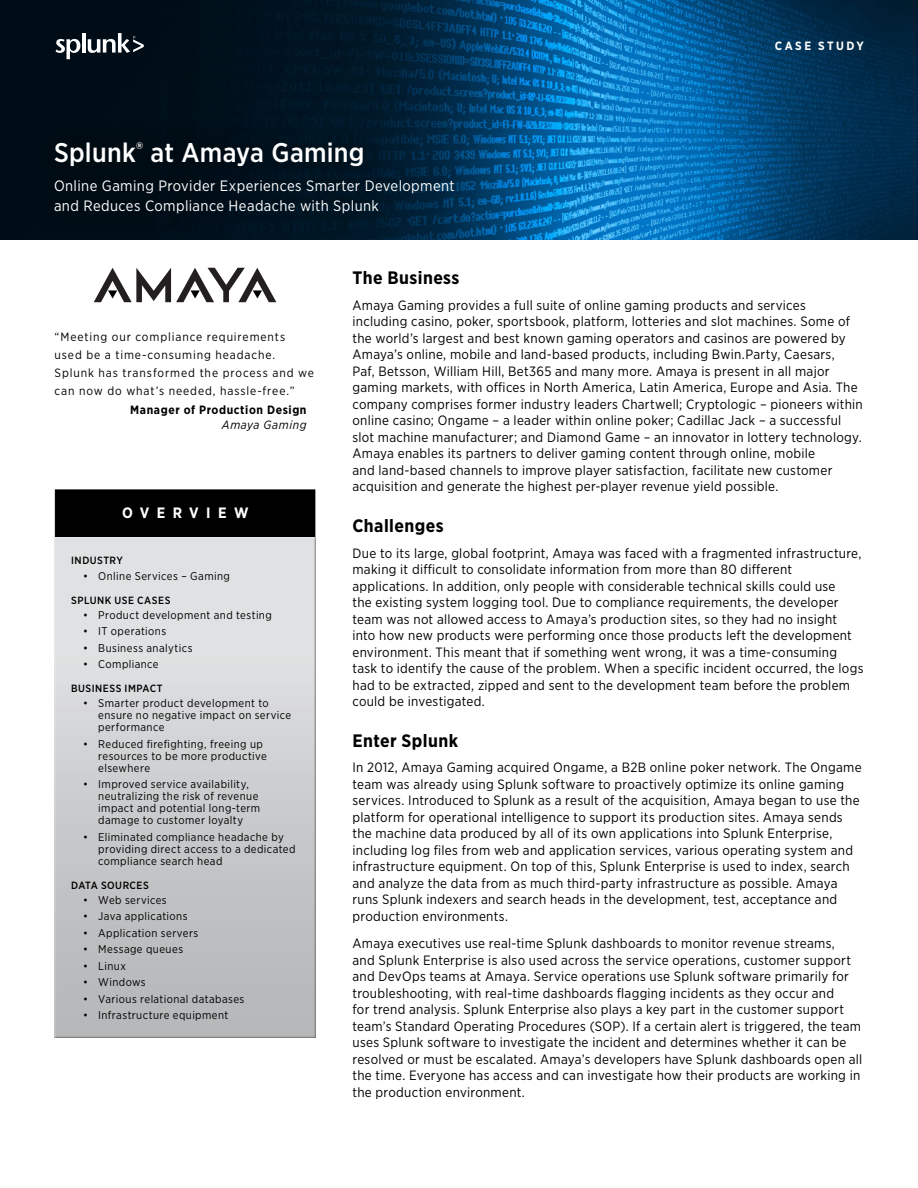
<style>
.page{position:relative;width:918px;height:1188px;background:#fff}
.page>*{position:absolute;margin:0;border:0;box-sizing:border-box;transform-origin:0 0}
.t1{font:500 27px "Gotham Narrow";letter-spacing:.01em;color:#fff}
.t2{font:700 18px "Gotham Narrow";letter-spacing:.025em;color:#000}
.t3{font:15px/19.5px "Gotham Narrow";letter-spacing:.025em;color:#fff}
.t4{font:700 15px "Gotham Narrow";letter-spacing:.49em;color:#fff}
.t5{font:13.5px/16.5px "Gotham Narrow";letter-spacing:.02em;color:#000}
.t6{font:12px/18px "Gotham Narrow";letter-spacing:.075em;color:#000}
.t7{font:700 12px "Gotham Narrow";letter-spacing:.05em;color:#000}
.t8{font:italic 12px "Gotham Narrow";letter-spacing:.05em;color:#000}
.t9{font:700 12px "Gotham Narrow";letter-spacing:.205em;color:#fff}
.t10{font:11.25px/12px "Gotham Narrow";letter-spacing:.035em;color:#000}
.t11{font:500 10.5px "Gotham Narrow";letter-spacing:.045em;color:#000}
</style>
<div class="page">
<img style="left:0;top:0;width:918px;height:240px">
<svg style="left:32px;top:119px;width:444px;height:116px;background:#001422"></svg>
<svg style="left:56px;top:39px;width:24px;height:20px"></svg>
<hr style="left:82px;top:33px;width:3px;height:20px;background:#fff">
<svg style="left:88px;top:33px;width:56px;height:20px"></svg>
<div style="left:54px;top:536px;width:264px;height:503px;background:#000;opacity:.75"></div>
<div style="left:54px;top:489px;width:263px;height:49px;background:#000"></div>
<svg style="left:94px;top:268px;width:182px;height:34px"></svg>
<h1 class="t1" style="left:54px;top:135px;width:312px">Splunk<sup>®</sup> at Amaya Gaming</h1>
<p class="t3" style="left:54px;top:176px;width:402px">Online Gaming Provider Experiences Smarter Development and Reduces Compliance Headache with Splunk</p>
<p class="t9" style="left:775px;top:38px;width:91px">CASE STUDY</p>
<p class="t6" style="left:55px;top:327px;width:261px">“Meeting our compliance requirements used be a time-consuming headache.<br>Splunk has transformed the process and we can now do what’s needed, hassle-free.”</p>
<p class="t7" style="left:130px;top:402px;width:178px">Manager of Production Design</p>
<p class="t8" style="left:222px;top:417px;width:86px">Amaya Gaming</p>
<p class="t4" style="left:122px;top:503px;width:128px">OVERVIEW</p>
<p class="t11" style="left:71px;top:554px;width:53px">INDUSTRY</p>
<p class="t10" style="left:83px;top:570px;width:148px">• Online Services – Gaming</p>
<p class="t11" style="left:71px;top:594px;width:101px">SPLUNK USE CASES</p>
<p class="t10" style="left:83px;top:609px;width:190px">• Product development and testing</p>
<p class="t10" style="left:83px;top:625px;width:84px">• IT operations</p>
<p class="t10" style="left:83px;top:642px;width:111px">• Business analytics</p>
<p class="t10" style="left:83px;top:658px;width:77px">• Compliance</p>
<p class="t11" style="left:71px;top:682px;width:93px">BUSINESS IMPACT</p>
<p class="t10" style="left:98px;top:697px;width:194px;text-indent:-15px">• Smarter product development to ensure no negative impact on service performance</p>
<p class="t10" style="left:98px;top:738px;width:170px;text-indent:-15px">• Reduced firefighting, freeing up resources to be more productive elsewhere</p>
<p class="t10" style="left:98px;top:778px;width:164px;text-indent:-15px">• Improved service availability, neutralizing the risk of revenue impact and potential long-term damage to customer loyalty</p>
<p class="t10" style="left:98px;top:831px;width:199px;text-indent:-15px">• Eliminated compliance headache by providing direct access to a dedicated compliance search head</p>
<p class="t11" style="left:71px;top:879px;width:79px">DATA SOURCES</p>
<p class="t10" style="left:83px;top:894px;width:85px">• Web services</p>
<p class="t10" style="left:83px;top:910px;width:106px">• Java applications</p>
<p class="t10" style="left:83px;top:927px;width:117px">• Application servers</p>
<p class="t10" style="left:83px;top:943px;width:101px">• Message queues</p>
<p class="t10" style="left:83px;top:960px;width:44px">• Linux</p>
<p class="t10" style="left:83px;top:976px;width:64px">• Windows</p>
<p class="t10" style="left:83px;top:993px;width:163px">• Various relational databases</p>
<p class="t10" style="left:83px;top:1009px;width:147px">• Infrastructure equipment</p>
<h2 class="t2" style="left:352px;top:267px;width:109px">The Business</h2>
<p class="t5" style="left:352px;top:297px;width:512px">Amaya Gaming provides a full suite of online gaming products and services including casino, poker, sportsbook, platform, lotteries and slot machines. Some of the world’s largest and best known gaming operators and casinos are powered by Amaya’s online, mobile and land-based products, including Bwin.Party, Caesars,<br>Paf, Betsson, William Hill, Bet365 and many more. Amaya is present in all major gaming markets, with offices in North America, Latin America, Europe and Asia. The company comprises former industry leaders Chartwell; Cryptologic – pioneers within online casino; Ongame – a leader within online poker; Cadillac Jack – a successful slot machine manufacturer; and Diamond Game – an innovator in lottery technology.<br>Amaya enables its partners to deliver gaming content through online, mobile<br>and land-based channels to improve player satisfaction, facilitate new customer acquisition and generate the highest per-player revenue yield possible.</p>
<h2 class="t2" style="left:352px;top:514px;width:93px">Challenges</h2>
<p class="t5" style="left:352px;top:544px;width:512px">Due to its large, global footprint, Amaya was faced with a fragmented infrastructure, making it difficult to consolidate information from more than 80 different applications. In addition, only people with considerable technical skills could use<br>the existing system logging tool. Due to compliance requirements, the developer team was not allowed access to Amaya’s production sites, so they had no insight<br>into how new products were performing once those products left the development environment. This meant that if something went wrong, it was a time-consuming task to identify the cause of the problem. When a specific incident occurred, the logs had to be extracted, zipped and sent to the development team before the problem could be investigated.</p>
<h2 class="t2" style="left:352px;top:729px;width:107px">Enter Splunk</h2>
<p class="t5" style="left:352px;top:759px;width:511px">In 2012, Amaya Gaming acquired Ongame, a B2B online poker network. The Ongame team was already using Splunk software to proactively optimize its online gaming services. Introduced to Splunk as a result of the acquisition, Amaya began to use the platform for operational intelligence to support its production sites. Amaya sends the machine data produced by all of its own applications into Splunk Enterprise, including log files from web and application services, various operating system and infrastructure equipment. On top of this, Splunk Enterprise is used to index, search and analyze the data from as much third-party infrastructure as possible. Amaya runs Splunk indexers and search heads in the development, test, acceptance and production environments.</p>
<p class="t5" style="left:352px;top:935px;width:511px">Amaya executives use real-time Splunk dashboards to monitor revenue streams,<br>and Splunk Enterprise is also used across the service operations, customer support and DevOps teams at Amaya. Service operations use Splunk software primarily for troubleshooting, with real-time dashboards flagging incidents as they occur and<br>for trend analysis. Splunk Enterprise also plays a key part in the customer support team’s Standard Operating Procedures (SOP). If a certain alert is triggered, the team uses Splunk software to investigate the incident and determines whether it can be resolved or must be escalated. Amaya’s developers have Splunk dashboards open all the time. Everyone has access and can investigate how their products are working in the production environment.</p>
</div>
